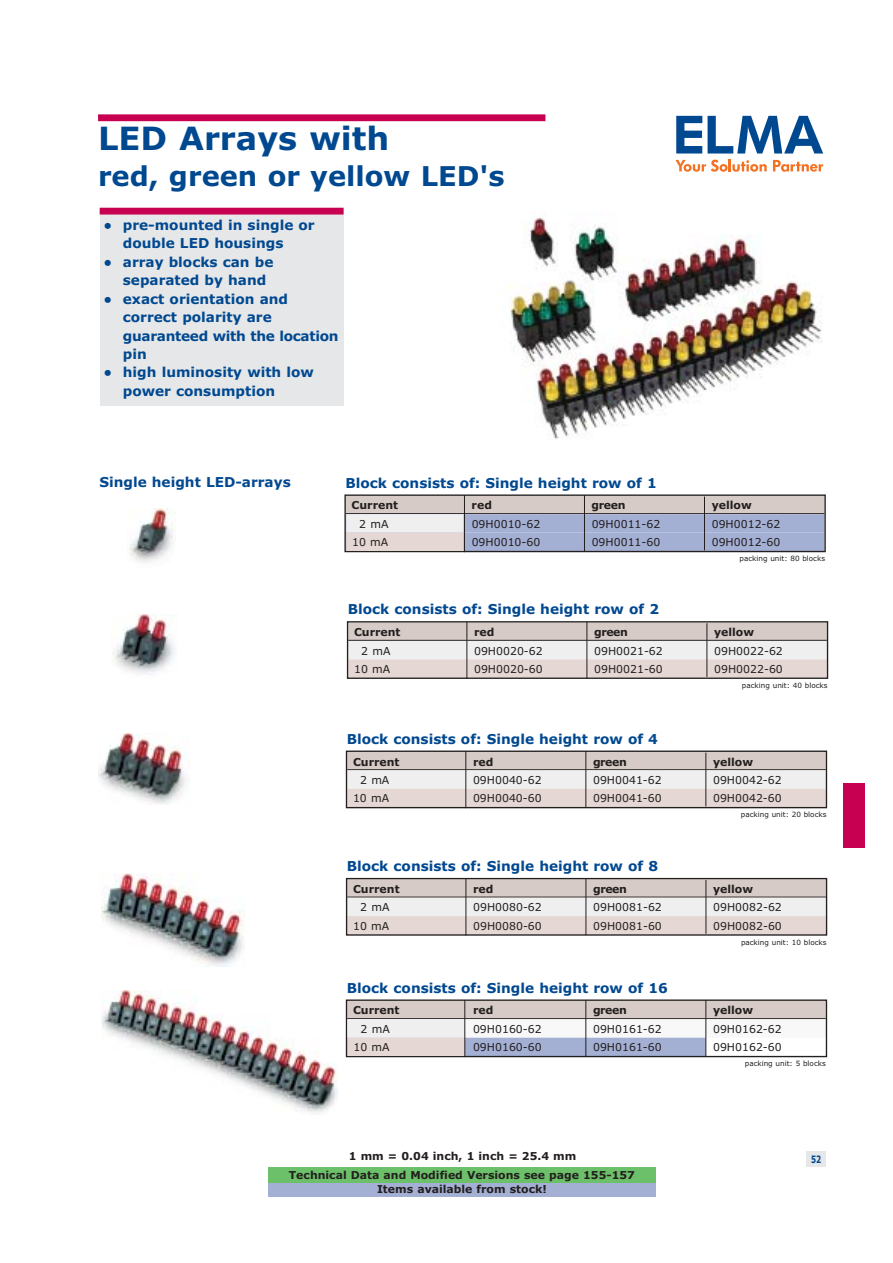
<style>
.page{position:relative;width:893px;height:1263px;background:#fff}
.page>*{position:absolute;margin:0;border:0;box-sizing:border-box;transform-origin:0 0}
.t1{font:700 32.1px "Verdana";color:#004890}
.t2{font:700 27.3px "Verdana";color:#004890}
.t3{font:700 13.65px/18.5px "Verdana";color:#004890}
.t4{font:10.95px/18.5px "Verdana";color:#231f1f;text-align:right}
.t5{font:700 10.95px "Verdana";color:#231f1f}
.t6{font:700 10.2px "Verdana";color:#004890;scale:.7 1}
.t7{font:7.2px "Verdana";color:#231f1f}
.s1{font-size:12.3px}
</style>
<div class="page">
<div style="left:268px;top:1182px;width:387px;height:15px;background:#a4afd4"></div>
<svg style="left:675px;top:116px;width:148px;height:56px"></svg>
<div style="left:843px;top:784px;width:21px;height:64px;background:#c80051"></div>
<div style="left:806px;top:1151px;width:19px;height:16px;background:#e6e7e8"></div>
<div style="left:98px;top:114px;width:447px;height:7px;background:#c80051"></div>
<div style="left:100px;top:208px;width:243px;height:198px;background:#e6e7e8"></div>
<div style="left:100px;top:208px;width:243px;height:7px;background:#c80051"></div>
<img style="left:508px;top:215px;width:314px;height:224px">
<div style="left:346px;top:496px;width:478px;height:18px;background:#d6cbc6"></div>
<hr style="left:346px;top:513px;width:478px;height:1px;background:#231f1f">
<div style="left:346px;top:514px;width:478px;height:19px;background:#a4afd4"></div>
<div style="left:346px;top:533px;width:478px;height:18px;background:#a4afd4"></div>
<div style="left:344px;top:494px;width:481px;height:58px;border:1px solid #231f1f"></div>
<hr style="left:584px;top:495px;width:1px;height:57px;background:#231f1f">
<hr style="left:704px;top:497px;width:1px;height:53px;background:#231f1f">
<img style="left:127px;top:509px;width:48px;height:54px">
<img style="left:112px;top:614px;width:63px;height:61px">
<img style="left:98px;top:734px;width:91px;height:71px">
<img style="left:102px;top:874px;width:142px;height:92px">
<img style="left:101px;top:991px;width:236px;height:122px">
<div style="left:348px;top:623px;width:478px;height:18px;background:#d6cbc6"></div>
<hr style="left:348px;top:640px;width:478px;height:1px;background:#231f1f">
<div style="left:348px;top:641px;width:478px;height:18px;background:#efeff0"></div>
<div style="left:348px;top:659px;width:478px;height:19px;background:#e5d7d3"></div>
<div style="left:347px;top:621px;width:481px;height:58px;border:1px solid #231f1f"></div>
<hr style="left:466px;top:622px;width:1px;height:57px;background:#231f1f">
<hr style="left:586px;top:622px;width:1px;height:56px;background:#231f1f">
<hr style="left:706px;top:623px;width:1px;height:54px;background:#231f1f">
<div style="left:346px;top:514px;width:117px;height:19px;background:#efeff0"></div>
<div style="left:346px;top:533px;width:117px;height:18px;background:#e5d7d3"></div>
<hr style="left:464px;top:495px;width:1px;height:57px;background:#231f1f">
<div style="left:347px;top:1001px;width:478px;height:18px;background:#d6cbc6"></div>
<hr style="left:347px;top:1018px;width:478px;height:1px;background:#231f1f">
<div style="left:347px;top:1019px;width:478px;height:19px;background:#f8f8f8"></div>
<div style="left:347px;top:1038px;width:358px;height:18px;background:#a4afd4"></div>
<div style="left:346px;top:999px;width:481px;height:58px;border:1px solid #231f1f"></div>
<hr style="left:585px;top:1000px;width:1px;height:57px;background:#231f1f">
<hr style="left:705px;top:1000px;width:1px;height:56px;background:#231f1f">
<div style="left:347px;top:1019px;width:118px;height:19px;background:#efeff0"></div>
<div style="left:347px;top:1038px;width:118px;height:18px;background:#e5d7d3"></div>
<hr style="left:464px;top:1000px;width:1px;height:57px;background:#231f1f">
<div style="left:347px;top:752px;width:478px;height:18px;background:#d6cbc6"></div>
<hr style="left:347px;top:769px;width:478px;height:1px;background:#231f1f">
<div style="left:347px;top:770px;width:478px;height:19px;background:#efeff0"></div>
<div style="left:347px;top:789px;width:478px;height:18px;background:#e5d7d3"></div>
<div style="left:346px;top:751px;width:481px;height:57px;border:1px solid #231f1f"></div>
<hr style="left:465px;top:751px;width:1px;height:57px;background:#231f1f">
<hr style="left:585px;top:751px;width:1px;height:57px;background:#231f1f">
<hr style="left:705px;top:753px;width:1px;height:53px;background:#231f1f">
<div style="left:347px;top:879px;width:478px;height:19px;background:#d6cbc6"></div>
<hr style="left:347px;top:897px;width:478px;height:1px;background:#231f1f">
<div style="left:347px;top:898px;width:478px;height:18px;background:#efeff0"></div>
<div style="left:347px;top:916px;width:478px;height:19px;background:#e5d7d3"></div>
<div style="left:346px;top:878px;width:481px;height:58px;border:1px solid #231f1f"></div>
<hr style="left:465px;top:879px;width:1px;height:57px;background:#231f1f">
<hr style="left:585px;top:879px;width:1px;height:56px;background:#231f1f">
<hr style="left:705px;top:880px;width:1px;height:54px;background:#231f1f">
<div style="left:268px;top:1167px;width:387px;height:16px;background:#6cc069"></div>
<p class="t1" style="left:98px;top:126px;width:293px">LED Arrays with</p>
<p class="t2" style="left:98px;top:165px;width:408px">red, green or yellow LED's</p>
<p class="t3" style="left:123px;top:217px;width:193px;text-indent:-19px"><span class="s1">•</span> pre-mounted in single or double LED housings</p>
<p class="t3" style="left:123px;top:254px;width:152px;text-indent:-19px"><span class="s1">•</span> array blocks can be separated by hand</p>
<p class="t3" style="left:123px;top:291px;width:217px;text-indent:-19px"><span class="s1">•</span> exact orientation and correct polarity are guaranteed with the location pin</p>
<p class="t3" style="left:123px;top:364px;width:192px;text-indent:-19px"><span class="s1">•</span> high luminosity with low power consumption</p>
<p class="t3" style="left:99px;top:474px;width:193px">Single height LED-arrays</p>
<p class="t3" style="left:345px;top:475px;width:313px">Block consists of: Single height row of 1</p>
<p class="t5" style="left:351px;top:501px;width:48px">Current</p>
<p class="t5" style="left:471px;top:501px;width:22px">red</p>
<p class="t5" style="left:591px;top:501px;width:35px">green</p>
<p class="t5" style="left:711px;top:501px;width:42px">yellow</p>
<p class="t4" style="left:471px;top:516px;width:70px">09H0010-62</p>
<p class="t4" style="left:591px;top:516px;width:70px">09H0011-62</p>
<p class="t4" style="left:711px;top:516px;width:70px">09H0012-62</p>
<p class="t4" style="left:471px;top:534px;width:70px">09H0010-60</p>
<p class="t4" style="left:591px;top:534px;width:70px">09H0011-60</p>
<p class="t4" style="left:711px;top:534px;width:70px">09H0012-60</p>
<p class="t7" style="left:739px;top:556px;width:87px">packing unit: 80 blocks</p>
<p class="t4" style="left:352px;top:515px;width:38px">2 mA<br>10 mA</p>
<p class="t3" style="left:348px;top:601px;width:313px">Block consists of: Single height row of 2</p>
<p class="t5" style="left:354px;top:628px;width:48px">Current</p>
<p class="t5" style="left:474px;top:628px;width:22px">red</p>
<p class="t5" style="left:594px;top:628px;width:35px">green</p>
<p class="t5" style="left:714px;top:628px;width:42px">yellow</p>
<p class="t4" style="left:361px;top:642px;width:31px">2 mA</p>
<p class="t4" style="left:474px;top:642px;width:70px">09H0020-62</p>
<p class="t4" style="left:594px;top:642px;width:70px">09H0021-62</p>
<p class="t4" style="left:714px;top:642px;width:70px">09H0022-62</p>
<p class="t4" style="left:354px;top:661px;width:38px">10 mA</p>
<p class="t4" style="left:474px;top:661px;width:70px">09H0020-60</p>
<p class="t4" style="left:594px;top:661px;width:70px">09H0021-60</p>
<p class="t4" style="left:714px;top:661px;width:70px">09H0022-60</p>
<p class="t7" style="left:742px;top:682px;width:87px">packing unit: 40 blocks</p>
<p class="t3" style="left:347px;top:731px;width:313px">Block consists of: Single height row of 4</p>
<p class="t5" style="left:353px;top:757px;width:48px">Current</p>
<p class="t5" style="left:473px;top:757px;width:22px">red</p>
<p class="t5" style="left:593px;top:757px;width:35px">green</p>
<p class="t5" style="left:713px;top:757px;width:42px">yellow</p>
<p class="t4" style="left:360px;top:772px;width:31px">2 mA</p>
<p class="t4" style="left:473px;top:772px;width:70px">09H0040-62</p>
<p class="t4" style="left:593px;top:772px;width:70px">09H0041-62</p>
<p class="t4" style="left:713px;top:772px;width:70px">09H0042-62</p>
<p class="t4" style="left:353px;top:790px;width:38px">10 mA</p>
<p class="t4" style="left:473px;top:790px;width:70px">09H0040-60</p>
<p class="t4" style="left:593px;top:790px;width:70px">09H0041-60</p>
<p class="t4" style="left:713px;top:790px;width:70px">09H0042-60</p>
<p class="t7" style="left:741px;top:812px;width:87px">packing unit: 20 blocks</p>
<p class="t3" style="left:347px;top:858px;width:313px">Block consists of: Single height row of 8</p>
<p class="t5" style="left:353px;top:885px;width:48px">Current</p>
<p class="t5" style="left:473px;top:885px;width:22px">red</p>
<p class="t5" style="left:593px;top:885px;width:35px">green</p>
<p class="t5" style="left:713px;top:885px;width:42px">yellow</p>
<p class="t4" style="left:360px;top:899px;width:31px">2 mA</p>
<p class="t4" style="left:473px;top:899px;width:70px">09H0080-62</p>
<p class="t4" style="left:593px;top:899px;width:70px">09H0081-62</p>
<p class="t4" style="left:713px;top:899px;width:70px">09H0082-62</p>
<p class="t4" style="left:353px;top:917px;width:38px">10 mA</p>
<p class="t4" style="left:473px;top:917px;width:70px">09H0080-60</p>
<p class="t4" style="left:593px;top:917px;width:70px">09H0081-60</p>
<p class="t4" style="left:713px;top:917px;width:70px">09H0082-60</p>
<p class="t7" style="left:741px;top:939px;width:87px">packing unit: 10 blocks</p>
<p class="t3" style="left:347px;top:980px;width:322px">Block consists of: Single height row of 16</p>
<p class="t4" style="left:353px;top:1020px;width:38px">2 mA<br>10 mA</p>
<p class="t5" style="left:353px;top:1006px;width:48px">Current</p>
<p class="t5" style="left:473px;top:1006px;width:22px">red</p>
<p class="t5" style="left:593px;top:1006px;width:35px">green</p>
<p class="t5" style="left:713px;top:1006px;width:42px">yellow</p>
<p class="t4" style="left:473px;top:1021px;width:70px">09H0160-62</p>
<p class="t4" style="left:593px;top:1021px;width:70px">09H0161-62</p>
<p class="t4" style="left:713px;top:1021px;width:70px">09H0162-62</p>
<p class="t4" style="left:473px;top:1039px;width:70px">09H0160-60</p>
<p class="t4" style="left:593px;top:1039px;width:70px">09H0161-60</p>
<p class="t4" style="left:713px;top:1039px;width:70px">09H0162-60</p>
<p class="t7" style="left:744px;top:1061px;width:82px">packing unit: 5 blocks</p>
<p class="t5" style="left:349px;top:1151px;width:229px">1 mm = 0.04 inch, 1 inch = 25.4 mm</p>
<p class="t6" style="left:811px;top:1155px;width:16px">52</p>
<p class="t5" style="left:289px;top:1170px;width:347px">Technical Data and Modified Versions see page 155-157</p>
<p class="t5" style="left:377px;top:1185px;width:171px">Items available from stock!</p>
</div>
